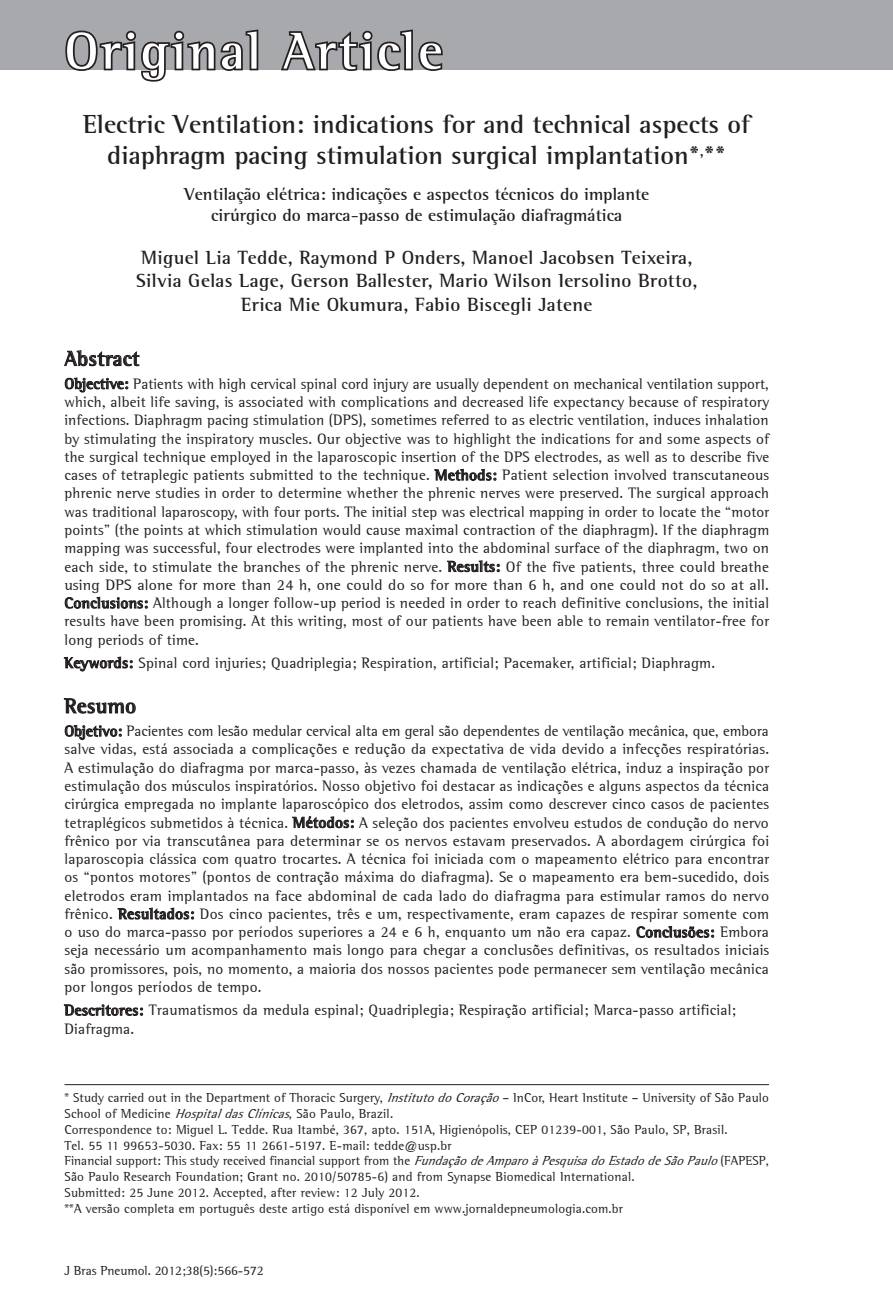
<style>
.page{position:relative;width:893px;height:1315px;background:#fff}
.page>*{position:absolute;margin:0;border:0;box-sizing:border-box;transform-origin:0 0}
.t1{font:700 52.5px "Libre Semi Serif S Si";letter-spacing:.05em;color:#fff}
.Título___1o_idioma{font:700 26.25px/31.5px "Libre Semi Serif S Si";color:#231f20;text-align:center}
.Resumo___título{font:700 21px "Libre Semi Serif S Si";letter-spacing:.015em;color:#231f20}
.Abstract___título{font:700 21px "Libre Semi Serif S Si";letter-spacing:.015em;color:#231f20}
.Autores{font:700 19.25px/23.1px "Libre Semi Serif S Si";letter-spacing:.015em;color:#231f20;text-align:center}
.Título___2o_idioma{font:700 17.5px/21px "Libre Semi Serif S Si";color:#231f20;text-align:center}
.Resumo{font:15.22px/18.2px "Libre Semi Serif S Si";letter-spacing:.015em;color:#231f20;text-align:justify}
.Abstract{font:15.22px/18.2px "Libre Semi Serif S Si";letter-spacing:.015em;color:#231f20;text-align:justify}
.Keywords{font:15.22px/18.2px "Libre Semi Serif S Si";letter-spacing:.015em;color:#231f20}
.Palavras-chave{font:15.22px "Libre Semi Serif S Si";letter-spacing:.015em;color:#231f20}
.Endereço{font:13.12px/15.8px "Libre Semi Serif S Si";letter-spacing:.015em;color:#231f20}
.rodapé{font:13.12px "Libre Semi Serif S Si";color:#231f20}
.s1{font-weight:700}
.s2{font-style:italic}
</style>
<div class="page">
<div style="left:0;top:0;width:893px;height:70px;background:#a8a9ad"></div>
<svg style="left:65px;top:350px;width:74px;height:16px"></svg>
<svg style="left:65px;top:378px;width:63px;height:14px"></svg>
<svg style="left:435px;top:469px;width:61px;height:11px"></svg>
<svg style="left:447px;top:560px;width:52px;height:12px"></svg>
<svg style="left:65px;top:597px;width:83px;height:11px"></svg>
<svg style="left:64px;top:657px;width:69px;height:14px"></svg>
<svg style="left:64px;top:698px;width:71px;height:15px"></svg>
<svg style="left:65px;top:725px;width:57px;height:14px"></svg>
<svg style="left:292px;top:816px;width:62px;height:12px"></svg>
<svg style="left:118px;top:908px;width:76px;height:11px"></svg>
<svg style="left:637px;top:926px;width:77px;height:11px"></svg>
<svg style="left:64px;top:1004px;width:79px;height:11px"></svg>
<hr style="left:64px;top:1084px;width:705px;height:1px;background:#231f20">
<svg style="left:65px;top:29px;width:194px;height:53px"></svg>
<svg style="left:281px;top:29px;width:162px;height:42px"></svg>
<h1 class="t1" style="left:64px;top:19px;width:380px">Original Article</h1>
<p class="Título___1o_idioma" style="left:83px;top:108px;width:669px">Electric Ventilation: indications for and technical aspects of diaphragm pacing stimulation surgical implantation*<sup>,</sup>**</p>
<p class="Título___2o_idioma" style="left:184px;top:184px;width:467px">Ventilação elétrica: indicações e aspectos técnicos do implante cirúrgico do marca-passo de estimulação diafragmática</p>
<p class="Autores" style="left:136px;top:246px;width:563px">Miguel Lia Tedde, Raymond P Onders, Manoel Jacobsen Teixeira,<br>Silvia Gelas Lage, Gerson Ballester, Mario Wilson Iersolino Brotto,<br>Erica Mie Okumura, Fabio Biscegli Jatene</p>
<p class="Resumo___título" style="left:64px;top:346px;width:76px">Abstract</p>
<p class="Resumo" style="left:64px;top:374px;width:706px"><span class="s1">Objective:</span> Patients with high cervical spinal cord injury are usually dependent on mechanical ventilation support, which, albeit life saving, is associated with complications and decreased life expectancy because of respiratory infections. Diaphragm pacing stimulation (DPS), sometimes referred to as electric ventilation, induces inhalation by stimulating the inspiratory muscles. Our objective was to highlight the indications for and some aspects of the surgical technique employed in the laparoscopic insertion of the DPS electrodes, as well as to describe five cases of tetraplegic patients submitted to the technique. <span class="s1">Methods:</span> Patient selection involved transcutaneous phrenic nerve studies in order to determine whether the phrenic nerves were preserved. The surgical approach was traditional laparoscopy, with four ports. The initial step was electrical mapping in order to locate the “motor points” (the points at which stimulation would cause maximal contraction of the diaphragm). If the diaphragm mapping was successful, four electrodes were implanted into the abdominal surface of the diaphragm, two on each side, to stimulate the branches of the phrenic nerve. <span class="s1">Results:</span> Of the five patients, three could breathe using DPS alone for more than 24 h, one could do so for more than 6 h, and one could not do so at all.<br><span class="s1">Conclusions:</span> Although a longer follow-up period is needed in order to reach definitive conclusions, the initial results have been promising. At this writing, most of our patients have been able to remain ventilator-free for long periods of time.</p>
<p class="Palavras-chave" style="left:64px;top:654px;width:652px"><span class="s1">Keywords:</span> Spinal cord injuries; Quadriplegia; Respiration, artificial; Pacemaker, artificial; Diaphragm.</p>
<p class="Abstract___título" style="left:64px;top:693px;width:73px">Resumo</p>
<p class="Abstract" style="left:64px;top:722px;width:706px"><span class="s1">Objetivo:</span> Pacientes com lesão medular cervical alta em geral são dependentes de ventilação mecânica, que, embora salve vidas, está associada a complicações e redução da expectativa de vida devido a infecções respiratórias.<br>A estimulação do diafragma por marca-passo, às vezes chamada de ventilação elétrica, induz a inspiração por estimulação dos músculos inspiratórios. Nosso objetivo foi destacar as indicações e alguns aspectos da técnica cirúrgica empregada no implante laparoscópico dos eletrodos, assim como descrever cinco casos de pacientes tetraplégicos submetidos à técnica. <span class="s1">Métodos:</span> A seleção dos pacientes envolveu estudos de condução do nervo frênico por via transcutânea para determinar se os nervos estavam preservados. A abordagem cirúrgica foi laparoscopia clássica com quatro trocartes. A técnica foi iniciada com o mapeamento elétrico para encontrar os “pontos motores” (pontos de contração máxima do diafragma). Se o mapeamento era bem-sucedido, dois eletrodos eram implantados na face abdominal de cada lado do diafragma para estimular ramos do nervo frênico. <span class="s1">Resultados:</span> Dos cinco pacientes, três e um, respectivamente, eram capazes de respirar somente com o uso do marca-passo por períodos superiores a 24 e 6 h, enquanto um não era capaz. <span class="s1">Conclusões:</span> Embora seja necessário um acompanhamento mais longo para chegar a conclusões definitivas, os resultados iniciais são promissores, pois, no momento, a maioria dos nossos pacientes pode permanecer sem ventilação mecânica por longos períodos de tempo.</p>
<p class="Keywords" style="left:64px;top:1001px;width:673px"><span class="s1">Descritores:</span> Traumatismos da medula espinal; Quadriplegia; Respiração artificial; Marca-passo artificial;<br>Diafragma.</p>
<p class="Endereço" style="left:64px;top:1090px;width:706px">* Study carried out in the Department of Thoracic Surgery, <span class="s2">InstitutodoCoração</span>– InCor, Heart Institute – University of São Paulo<br>School of Medicine <span class="s2">HospitaldasClínicas</span>, São Paulo, Brazil.</p>
<p class="Endereço" style="left:64px;top:1121px;width:664px">Correspondence to: Miguel L. Tedde. Rua Itambé, 367, apto. 151A, Higienópolis, CEP 01239-001, São Paulo, SP, Brasil.</p>
<p class="Endereço" style="left:64px;top:1137px;width:389px">Tel. 55 11 99653-5030. Fax: 55 11 2661-5197. E-mail: tedde@usp.br</p>
<p class="Endereço" style="left:64px;top:1153px;width:706px">Financial support: This study received financial support from the <span class="s2">FundaçãodeAmparoàPesquisadoEstadodeSãoPaulo</span>(FAPESP,<br>São Paulo Research Foundation; Grant no. 2010/50785-6) and from Synapse Biomedical International.</p>
<p class="Endereço" style="left:64px;top:1184px;width:357px">Submitted: 25 June 2012. Accepted, after review: 12 July 2012.</p>
<p class="Endereço" style="left:64px;top:1200px;width:560px">**A versão completa em português deste artigo está disponível em www.jornaldepneumologia.com.br</p>
<p class="rodapé" style="left:64px;top:1263px;width:201px">J Bras Pneumol. 2012;38(5):566-572</p>
</div>
